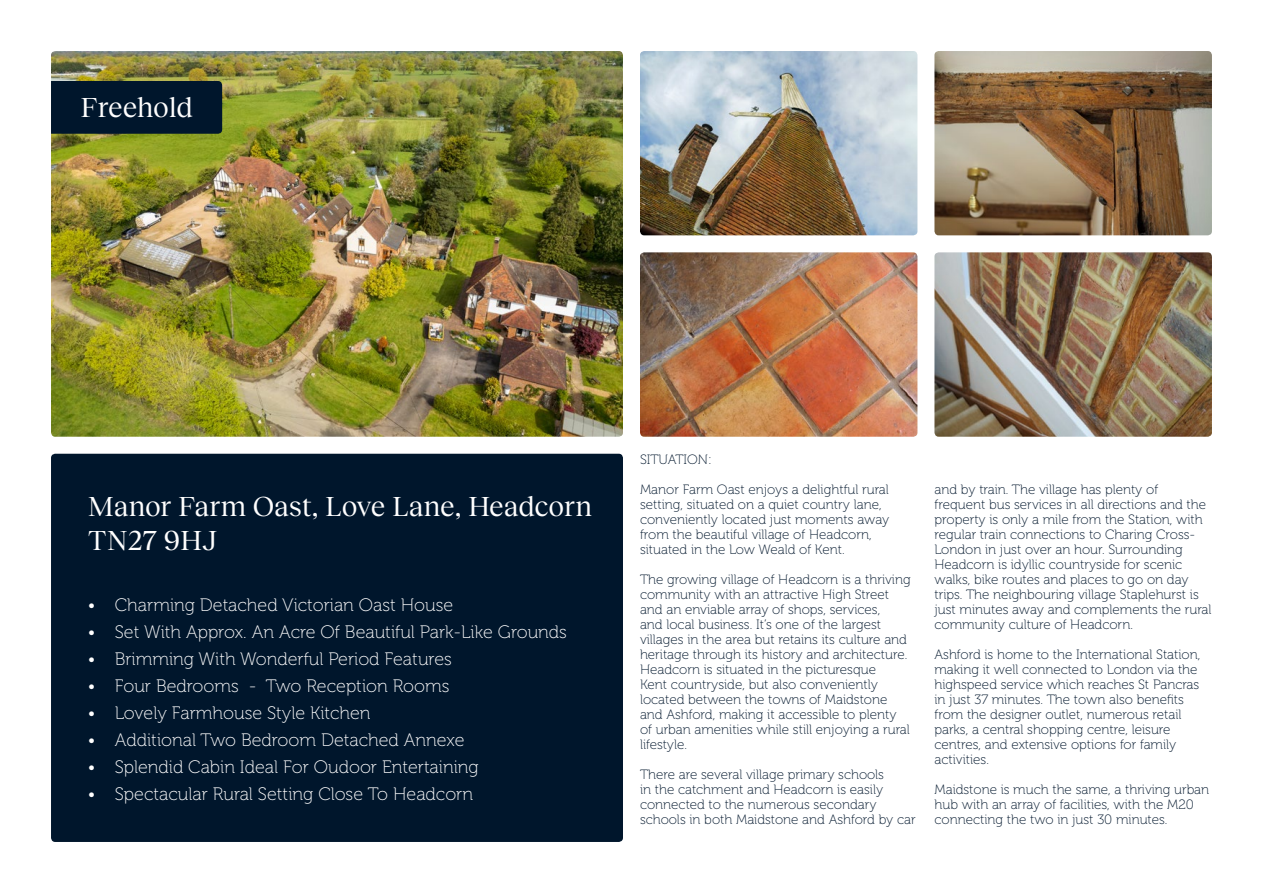
<style>
.page{position:relative;width:1263px;height:893px;background:#fff}
.page>*{position:absolute;margin:0;border:0;box-sizing:border-box;transform-origin:0 0}
.t1{font:28.5px/34px "Reckless Neue";letter-spacing:-.005em;color:#fff}
.t2{font:18px "Museo 100";color:#fff}
.t3{font:13.5px/15px "Museo 100";color:#00162c}
</style>
<div class="page">
<div style="left:51px;top:454px;width:572px;height:388px;background:#00162c;border-radius:4px"></div>
<img style="left:51px;top:51px;width:572px;height:386px">
<img style="left:640px;top:51px;width:277px;height:184px">
<img style="left:640px;top:252px;width:277px;height:185px">
<img style="left:934px;top:51px;width:278px;height:184px">
<img style="left:934px;top:252px;width:278px;height:185px">
<div style="left:51px;top:81px;width:171px;height:53px;background:#00162c"></div>
<h1 class="t1" style="left:81px;top:89px;width:114px">Freehold</h1>
<h1 class="t1" style="left:88px;top:487px;width:506px">Manor Farm Oast, Love Lane, Headcorn<br>TN27 9HJ</h1>
<h2 class="t2" style="left:88px;top:595px;width:367px">• Charming Detached Victorian Oast House</h2>
<h2 class="t2" style="left:88px;top:622px;width:481px">• Set With Approx. An Acre Of Beautiful Park-Like Grounds</h2>
<h2 class="t2" style="left:88px;top:649px;width:365px">• Brimming With Wonderful Period Features</h2>
<h2 class="t2" style="left:88px;top:676px;width:363px">• Four Bedrooms - Two Reception Rooms</h2>
<h2 class="t2" style="left:88px;top:703px;width:284px">• Lovely Farmhouse Style Kitchen</h2>
<h2 class="t2" style="left:88px;top:730px;width:378px">• Additional Two Bedroom Detached Annexe</h2>
<h2 class="t2" style="left:88px;top:757px;width:392px">• Splendid Cabin Ideal For Oudoor Entertaining</h2>
<h2 class="t2" style="left:88px;top:784px;width:387px">• Spectacular Rural Setting Close To Headcorn</h2>
<p class="t3" style="left:640px;top:452px;width:73px">SITUATION:</p>
<p class="t3" style="left:640px;top:482px;width:251px">Manor Farm Oast enjoys a delightful rural setting, situated on a quiet country lane, conveniently located just moments away from the beautiful village of Headcorn, situated in the Low Weald of Kent.</p>
<p class="t3" style="left:640px;top:572px;width:272px">The growing village of Headcorn is a thriving community with an attractive High Street and an enviable array of shops, services,<br>and local business. It’s one of the largest villages in the area but retains its culture and heritage through its history and architecture.<br>Headcorn is situated in the picturesque<br>Kent countryside, but also conveniently located between the towns of Maidstone and Ashford, making it accessible to plenty of urban amenities while still enjoying a rural lifestyle.</p>
<p class="t3" style="left:640px;top:767px;width:277px">There are several village primary schools<br>in the catchment and Headcorn is easily connected to the numerous secondary schools in both Maidstone and Ashford by car</p>
<p class="t3" style="left:934px;top:482px;width:279px">and by train. The village has plenty of frequent bus services in all directions and the property is only a mile from the Station, with regular train connections to Charing Cross-London in just over an hour. Surrounding Headcorn is idyllic countryside for scenic walks, bike routes and places to go on day trips. The neighbouring village Staplehurst is just minutes away and complements the rural community culture of Headcorn.</p>
<p class="t3" style="left:934px;top:647px;width:267px">Ashford is home to the International Station, making it well connected to London via the highspeed service which reaches St Pancras in just 37 minutes. The town also benefits from the designer outlet, numerous retail parks, a central shopping centre, leisure centres, and extensive options for family activities.</p>
<p class="t3" style="left:934px;top:782px;width:276px">Maidstone is much the same, a thriving urban hub with an array of facilities, with the M20 connecting the two in just 30 minutes.</p>
</div>
